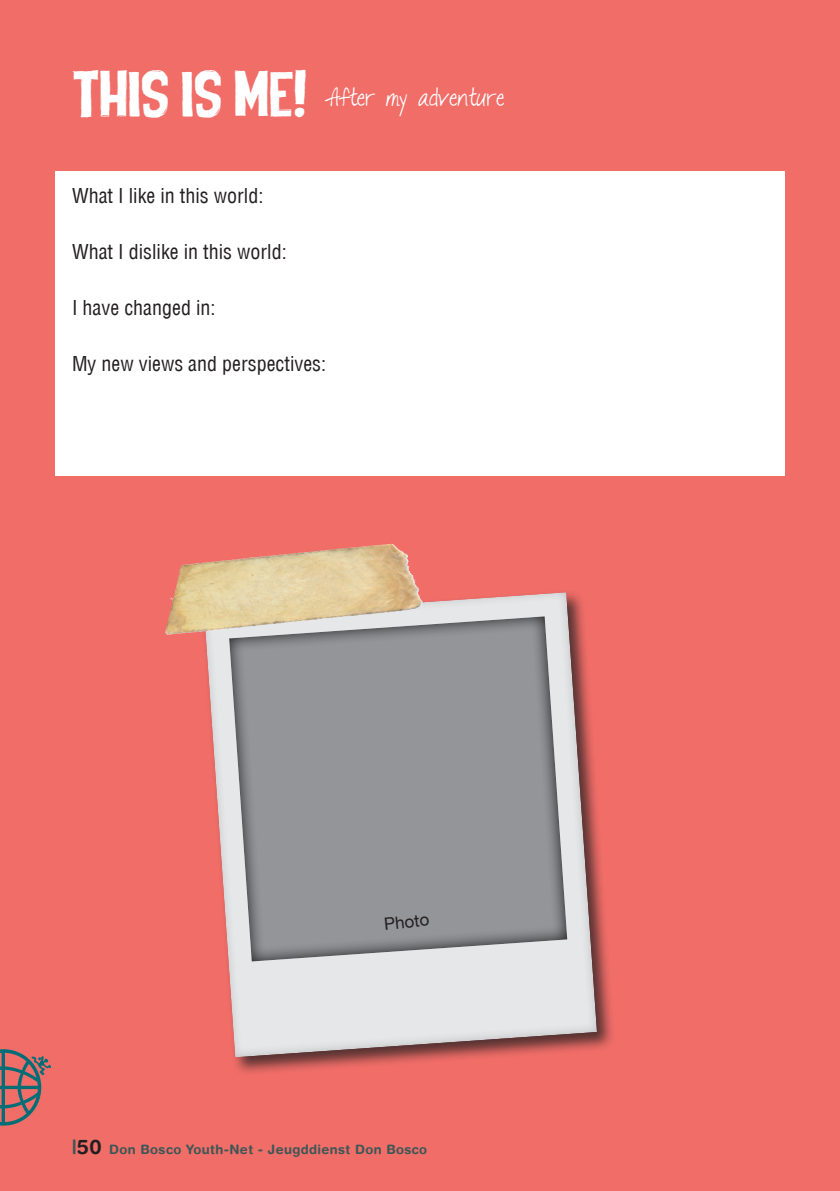
<style>
.page{position:relative;width:840px;height:1191px;background:#fff}
.page>*{position:absolute;margin:0;border:0;box-sizing:border-box;transform-origin:0 0}
.t1{font:24px "Talkingtothe Moon";color:#fff}
.t2{font:condensed 20px "Helvetica LT";color:#231f20}
.t3{font:17px "Helvetica Neue LT";color:#231f20}
.t4{font:700 13px "Helvetica Rounded LT";letter-spacing:.03em;color:#3b5756}
.s1{font-family:"Cheap Potatoes";font-size:30px}
.s2{font-size:20px}
.s3{font-size:20px;color:#231f20}
</style>
<div class="page">
<div style="left:0;top:0;width:839px;height:1191px;background:#f06d68"></div>
<div style="left:55px;top:171px;width:729px;height:305px;background:#fff"></div>
<img style="left:0;top:1049px;width:51px;height:77px">
<div style="left:201px;top:589px;width:413px;height:485px;background:#231f20;opacity:.75"></div>
<svg style="left:204px;top:589px;width:396px;height:469px;fill:#e6e1e3"></svg>
<svg style="left:227px;top:614px;width:342px;height:349px;background:#9b9c9f"></svg>
<img style="left:370px;top:544px;width:21px;height:2px">
<p class="t1" style="left:72px;top:84px;width:433px"><span class="s1">THIS IS ME!</span> After my adventure</p>
<p class="t2" style="left:72px;top:183px;width:193px">What I like in this world:</p>
<p class="t2" style="left:72px;top:239px;width:216px">What I dislike in this world:</p>
<p class="t2" style="left:72px;top:295px;width:145px">I have changed in:</p>
<p class="t2" style="left:72px;top:351px;width:255px">My new views and perspectives:</p>
<p class="t3" style="left:383px;top:914px;width:47px;rotate:-6deg">Photo</p>
<p class="t4" style="left:72px;top:1141px;width:352px"><span class="s2">|</span><span class="s3">51</span> Don Bosco Youth-Net - Jeugddienst Don Bosco</p>
<p class="t4" style="left:90px;top:1141px;width:339px"><span class="s3">0</span> Don Bosco Youth-Net - Jeugddienst Don Bosco</p>
</div>
